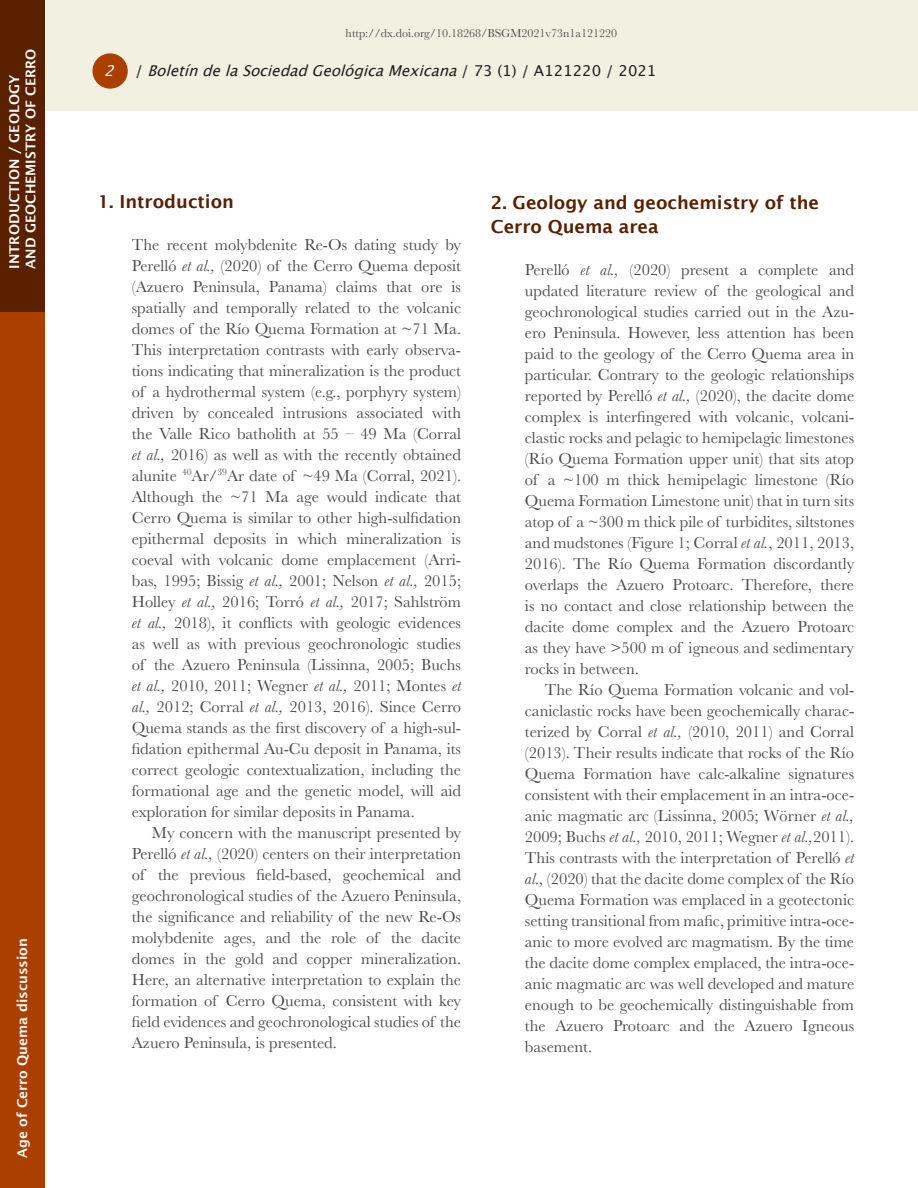
<style>
.page{position:relative;width:918px;height:1188px;background:#fff}
.page>*{position:absolute;margin:0;border:0;box-sizing:border-box;transform-origin:0 0}
.Hierarchy_1{font:600 18px/24px "Lucida Sans";color:#592100}
.Indented-text{font:16.5px/21px "Baskerville";color:#4b4c4d;text-align:justify}
.t1{font:italic 15px "Lucida Grande";color:#231f20}
.t2{font:italic 15px "Lucida Grande";color:#fff}
.Section{font:600 13.5px/16.2px "Lucida Sans";color:#fff}
.t3{font:12px "Baskerville";color:#4b4c4d}
.s1{font-style:normal}
.s2{font-style:italic}
</style>
<div class="page">
<div style="left:0;top:311px;width:44px;height:877px;background:#ab3f00"></div>
<div style="left:45px;top:0;width:873px;height:111px;background:#f2f0e0"></div>
<div style="left:92px;top:53px;width:36px;height:36px;background:#ab3f00;border-radius:50%"></div>
<div style="left:0;top:0;width:44px;height:311px;background:#592100"></div>
<p class="Section" style="left:6px;top:269px;width:222px;rotate:-90deg">INTRODUCTION / GEOLOGY<br>AND GEOCHEMISTRY OF CERRO</p>
<p class="Section" style="left:14px;top:1158px;width:221px;rotate:-90deg">Age of Cerro Quema discussion</p>
<p class="t2" style="left:104px;top:62px;width:19px">2</p>
<p class="t3" style="left:346px;top:26px;width:273px">http://dx.doi.org/10.18268/BSGM2021v73n1a121220</p>
<p class="t1" style="left:135px;top:62px;width:523px"><span class="s1">/</span> BoletíndelaSociedadGeológicaMexicana<span class="s1">/ 7 3 ( 1 ) / A 1 2 1 2 2 0 / 2 0 2 1</span></p>
<p class="Hierarchy_1" style="left:98px;top:189px;width:138px">1. Introduction</p>
<p class="Indented-text" style="left:132px;top:234px;width:331px">The recent molybdenite Re-Os dating study by Perelló <span class="s2">et al.,</span> (2020) of the Cerro Quema deposit (Azuero Peninsula, Panama) claims that ore is spatially and temporally related to the volcanic domes of the Río Quema Formation at ~71 Ma.<br>This interpretation contrasts with early observa&shy;tions indicating that mineralization is the product of a hydrothermal system (e.g., porphyry system) driven by concealed intrusions associated with the Valle Rico batholith at 55 – 49 Ma (Corral <span class="s2">et al.,</span> 2016) as well as with the recently obtained alunite <sup>40</sup>Ar/<sup>39</sup>Ar date of ~49 Ma (Corral, 2021).<br>Although the ~71 Ma age would indicate that Cerro Quema is similar to other high-sulfidation epithermal deposits in which mineralization is coeval with volcanic dome emplacement (Arri&shy;bas, 1995; Bissig <span class="s2">et al.,</span> 2001; Nelson <span class="s2">et al.,</span> 2015; Holley <span class="s2">et al.,</span> 2016; Torró <span class="s2">et al.,</span> 2017; Sahlström <span class="s2">et al.,</span> 2018), it conflicts with geologic evidences as well as with previous geochronologic studies of the Azuero Peninsula (Lissinna, 2005; Buchs <span class="s2">et al.,</span> 2010, 2011; Wegner <span class="s2">et al.,</span> 2011; Montes <span class="s2">et al.,</span> 2012; Corral <span class="s2">et al.,</span> 2013, 2016). Since Cerro Quema stands as the first discovery of a high-sul&shy;fidation epithermal Au-Cu deposit in Panama, its correct geologic contextualization, including the formational age and the genetic model, will aid exploration for similar deposits in Panama.</p>
<p class="Indented-text" style="left:132px;top:822px;width:331px;text-indent:20px">My concern with the manuscript presented by Perelló <span class="s2">et al.,</span> (2020) centers on their interpretation of the previous field-based, geochemical and geochronological studies of the Azuero Peninsula, the significance and reliability of the new Re-Os molybdenite ages, and the role of the dacite domes in the gold and copper mineralization.<br>Here, an alternative interpretation to explain the formation of Cerro Quema, consistent with key field evidences and geochronological studies of the Azuero Peninsula, is presented.</p>
<p class="Hierarchy_1" style="left:491px;top:190px;width:330px">2. Geology and geochemistry of the<br>Cerro Quema area</p>
<p class="Indented-text" style="left:525px;top:259px;width:331px">Perelló <span class="s2">et al.,</span> (2020) present a complete and updated literature review of the geological and geochronological studies carried out in the Azu&shy;ero Peninsula. However, less attention has been paid to the geology of the Cerro Quema area in particular. Contrary to the geologic relationships reported by Perelló <span class="s2">et al.,</span> (2020), the dacite dome complex is interfingered with volcanic, volcani&shy;clastic rocks and pelagic to hemipelagic limestones (Río Quema Formation upper unit) that sits atop of a ~100 m thick hemipelagic limestone (Río Quema Formation Limestone unit) that in turn sits atop of a ~300 m thick pile of turbidites, siltstones and mudstones (Figure 1; Corral <span class="s2">et al.</span>, 2011, 2013, 2016). The Río Quema Formation discordantly overlaps the Azuero Protoarc. Therefore, there is no contact and close relationship between the dacite dome complex and the Azuero Protoarc as they have &gt;500 m of igneous and sedimentary rocks in between.</p>
<p class="Indented-text" style="left:525px;top:679px;width:331px;text-indent:20px">The Río Quema Formation volcanic and vol&shy;caniclastic rocks have been geochemically charac&shy;terized by Corral <span class="s2">et al.,</span> (2010, 2011) and Corral (2013). Their results indicate that rocks of the Río Quema Formation have calc-alkaline signatures consistent with their emplacement in an intra-oce&shy;anic magmatic arc (Lissinna, 2005; Wörner <span class="s2">et al., </span>2009; Buchs <span class="s2">et al.,</span> 2010, 2011; Wegner <span class="s2">et al.,</span>2011).<br>This contrasts with the interpretation of Perelló <span class="s2">et al.,</span> (2020) that the dacite dome complex of the Río Quema Formation was emplaced in a geotectonic setting transitional from mafic, primitive intra-oce&shy;anic to more evolved arc magmatism. By the time the dacite dome complex emplaced, the intra-oce&shy;anic magmatic arc was well developed and mature enough to be geochemically distinguishable from the Azuero Protoarc and the Azuero Igneous basement.</p>
</div>
